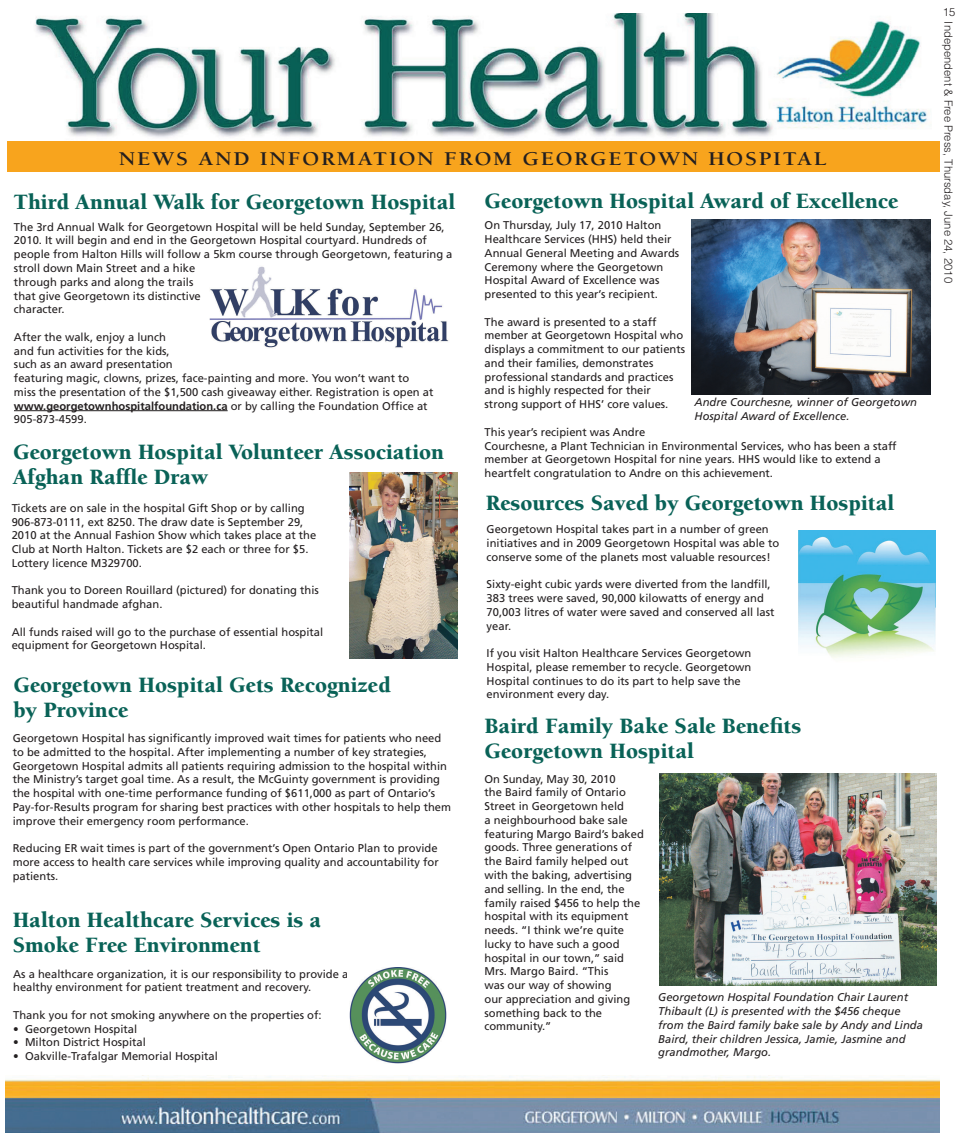
<style>
.page{position:relative;width:958px;height:1137px;background:#fff}
.page>*{position:absolute;margin:0;border:0;box-sizing:border-box;transform-origin:0 0}
.t1{font:900 22.5px/25px "Berkeley";color:#096257}
.t2{font:700 20px "Berkeley";letter-spacing:.08em;color:#231f20;scale:1.12 1}
.t3{font:11.25px/13.8px "Frutiger";color:#231f20}
.t4{font:italic 11.25px/13.8px "Frutiger";color:#231f20}
.t5{font:300 11.25px "Helvetica";color:#231f20}
.s1{font-weight:700}
</style>
<div class="page">
<img style="left:7px;top:14px;width:932px;height:128px">
<img style="left:659px;top:773px;width:277px;height:212px">
<hr style="left:14px;top:410px;width:214px;height:1px;background:#231f20">
<img style="left:210px;top:266px;width:239px;height:82px">
<img style="left:350px;top:472px;width:107px;height:186px">
<div style="left:7px;top:142px;width:932px;height:30px;background:#f8a41d"></div>
<img style="left:6px;top:1075px;width:933px;height:57px">
<img style="left:799px;top:530px;width:136px;height:128px">
<img style="left:692px;top:219px;width:238px;height:176px">
<img style="left:349px;top:967px;width:98px;height:96px">
<h2 class="t2" style="left:119px;top:151px;width:633px">NEWS AND INFORMATION FROM GEORGETOWN HOSPITAL</h2>
<h1 class="t1" style="left:14px;top:191px;width:443px">Third Annual Walk for Georgetown Hospital</h1>
<p class="t3" style="left:14px;top:221px;width:440px">The 3rd Annual Walk for Georgetown Hospital will be held Sunday, September 26, 2010. It will begin and end in the Georgetown Hospital courtyard. Hundreds of people from Halton Hills will follow a 5km course through Georgetown, featuring a stroll down Main Street and a hike<br>through parks and along the trails<br>that give Georgetown its distinctive<br>character.</p>
<p class="t3" style="left:14px;top:331px;width:421px">After the walk, enjoy a lunch<br>and fun activities for the kids,<br>such as an award presentation<br>featuring magic, clowns, prizes, face-painting and more. You won’t want to miss the presentation of the $1,500 cash giveaway either. Registration is open at <span class="s1">www.georgetownhospitalfoundation.ca</span> or by calling the Foundation Office at 905-873-4599.</p>
<h1 class="t1" style="left:13px;top:441px;width:432px">Georgetown Hospital Volunteer Association<br>Afghan Raffle Draw</h1>
<p class="t3" style="left:12px;top:502px;width:306px">Tickets are on sale in the hospital Gift Shop or by calling 906-873-0111, ext 8250. The draw date is September 29, 2010 at the Annual Fashion Show which takes place at the Club at North Halton. Tickets are $2 each or three for $5.<br>Lottery licence M329700.</p>
<p class="t3" style="left:12px;top:584px;width:308px">Thank you to Doreen Rouillard (pictured) for donating this beautiful handmade afghan.</p>
<p class="t3" style="left:12px;top:625px;width:313px">All funds raised will go to the purchase of essential hospital equipment for Georgetown Hospital.</p>
<h1 class="t1" style="left:13px;top:674px;width:379px">Georgetown Hospital Gets Recognized by Province</h1>
<p class="t3" style="left:13px;top:732px;width:440px">Georgetown Hospital has significantly improved wait times for patients who need to be admitted to the hospital. After implementing a number of key strategies, Georgetown Hospital admits all patients requiring admission to the hospital within the Ministry’s target goal time. As a result, the McGuinty government is providing the hospital with one-time performance funding of $611,000 as part of Ontario’s Pay-for-Results program for sharing best practices with other hospitals to help them improve their emergency room performance.</p>
<p class="t3" style="left:13px;top:842px;width:427px;text-align:justify">Reducing ER wait times is part of the government’s Open Ontario Plan to provide more access to health care services while improving quality and accountability for patients.</p>
<h1 class="t1" style="left:13px;top:909px;width:310px">Halton Healthcare Services is a<br>Smoke Free Environment</h1>
<p class="t3" style="left:13px;top:967px;width:336px">As a healthcare organization, it is our responsibility to provide a healthy environment for patient treatment and recovery.</p>
<p class="t3" style="left:13px;top:1008px;width:310px">Thank you for not smoking anywhere on the properties of:</p>
<p class="t3" style="left:13px;top:1022px;width:125px">• Georgetown Hospital</p>
<p class="t3" style="left:13px;top:1036px;width:134px">• Milton District Hospital</p>
<p class="t3" style="left:13px;top:1049px;width:206px">• Oakville-Trafalgar Memorial Hospital</p>
<h1 class="t1" style="left:484px;top:190px;width:415px">Georgetown Hospital Award of Excellence</h1>
<p class="t3" style="left:484px;top:219px;width:196px">On Thursday, July 17, 2010 Halton Healthcare Services (HHS) held their Annual General Meeting and Awards Ceremony where the Georgetown Hospital Award of Excellence was presented to this year’s recipient.</p>
<p class="t3" style="left:484px;top:316px;width:202px">The award is presented to a staff member at Georgetown Hospital who displays a commitment to our patients and their families, demonstrates professional standards and practices and is highly respected for their strong support of HHS’ core values.</p>
<p class="t3" style="left:484px;top:426px;width:413px">This year’s recipient was Andre<br>Courchesne, a Plant Technician in Environmental Services, who has been a staff member at Georgetown Hospital for nine years. HHS would like to extend a heartfelt congratulation to Andre on this achievement.</p>
<p class="t4" style="left:694px;top:396px;width:224px">Andre Courchesne, winner of Georgetown<br>Hospital Award of Excellence.</p>
<h1 class="t1" style="left:486px;top:492px;width:410px">Resources Saved by Georgetown Hospital</h1>
<p class="t3" style="left:486px;top:523px;width:294px">Georgetown Hospital takes part in a number of green initiatives and in 2009 Georgetown Hospital was able to conserve some of the planets most valuable resources!</p>
<p class="t3" style="left:486px;top:578px;width:289px">Sixty-eight cubic yards were diverted from the landfill, 383 trees were saved, 90,000 kilowatts of energy and 70,003 litres of water were saved and conserved all last year.</p>
<p class="t3" style="left:486px;top:647px;width:266px">If you visit Halton Healthcare Services Georgetown Hospital, please remember to recycle. Georgetown Hospital continues to do its part to help save the environment every day.</p>
<h1 class="t1" style="left:484px;top:715px;width:318px">Baird Family Bake Sale Benefits<br>Georgetown Hospital</h1>
<p class="t3" style="left:484px;top:772px;width:161px">On Sunday, May 30, 2010<br>the Baird family of Ontario<br>Street in Georgetown held<br>a neighbourhood bake sale featuring Margo Baird’s baked goods. Three generations of the Baird family helped out with the baking, advertising and selling. In the end, the family raised $456 to help the hospital with its equipment needs. “I think we’re quite lucky to have such a good hospital in our town,” said<br>Mrs. Margo Baird. “This<br>was our way of showing<br>our appreciation and giving something back to the community.”</p>
<p class="t4" style="left:658px;top:991px;width:266px">Georgetown Hospital Foundation Chair Laurent Thibault (L) is presented with the $456 cheque from the Baird family bake sale by Andy and Linda Baird, their children Jessica, Jamie, Jasmine and grandmother, Margo.</p>
<p class="t5" style="left:942px;top:8px;width:14px">15</p>
<p class="t5" style="left:952px;top:21px;width:263px;rotate:90deg">Independent &amp; Free Press, Thursday, June 24, 2010</p>
</div>
